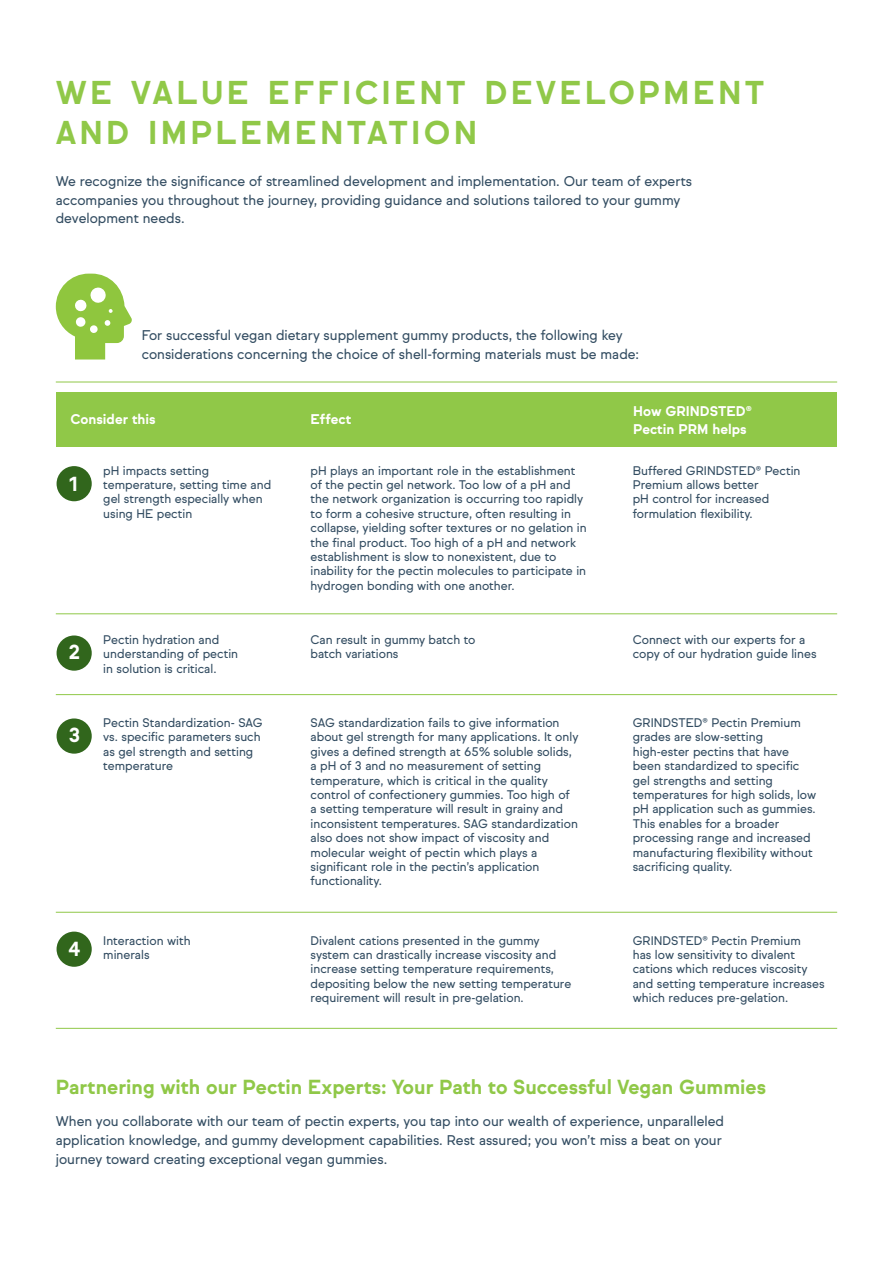
<style>
.page{position:relative;width:893px;height:1263px;background:#fff}
.page>*{position:absolute;margin:0;border:0;box-sizing:border-box;transform-origin:0 0}
.t1{font:700 31.65px/39.8px "Sul Sans";letter-spacing:.1em;color:#90c848}
.t2{font:700 19.5px "Sul Sans";color:#90c848}
.t3{font:700 19.5px "Sul Sans";color:#fff}
.t4{font:13.5px/18.6px "Sul Sans";color:#334d62}
.t5{font:700 13.5px/18.6px "Sul Sans";color:#fff}
.t6{font:12px/14.4px "Sul Sans";color:#334d62}
</style>
<div class="page">
<svg style="left:56px;top:274px;width:76px;height:85px"></svg>
<hr style="left:56px;top:382px;width:781px;height:1px;background:#90c848">
<hr style="left:56px;top:613px;width:781px;height:1px;background:#90c848">
<hr style="left:56px;top:694px;width:781px;height:1px;background:#90c848">
<hr style="left:56px;top:912px;width:781px;height:1px;background:#90c848">
<hr style="left:56px;top:1028px;width:781px;height:1px;background:#90c848">
<div style="left:57px;top:392px;width:780px;height:55px;background:#90c848"></div>
<div style="left:57px;top:466px;width:35px;height:35px;background:#31661c;border-radius:50%"></div>
<div style="left:57px;top:635px;width:35px;height:36px;background:#31661c;border-radius:50%"></div>
<div style="left:57px;top:718px;width:35px;height:36px;background:#31661c;border-radius:50%"></div>
<div style="left:57px;top:931px;width:35px;height:36px;background:#31661c;border-radius:50%"></div>
<h1 class="t1" style="left:56px;top:73px;width:710px">WE VALUE EFFICIENT DEVELOPMENT<br>AND IMPLEMENTATION</h1>
<p class="t4" style="left:56px;top:172px;width:638px">We recognize the significance of streamlined development and implementation. Our team of experts accompanies you throughout the journey, providing guidance and solutions tailored to your gummy development needs.</p>
<p class="t4" style="left:142px;top:326px;width:499px">For successful vegan dietary supplement gummy products, the following key considerations concerning the choice of shell-forming materials must be made:</p>
<p class="t5" style="left:70px;top:410px;width:87px">Consider this</p>
<p class="t5" style="left:311px;top:410px;width:42px">Effect</p>
<p class="t5" style="left:633px;top:402px;width:120px">How GRINDSTED®<br>Pectin PRM helps</p>
<h2 class="t3" style="left:69px;top:472px;width:11px">1</h2>
<p class="t6" style="left:311px;top:463px;width:278px">pH plays an important role in the establishment of the pectin gel network. Too low of a pH and the network organization is occurring too rapidly to form a cohesive structure, often resulting in collapse, yielding softer textures or no gelation in the final product. Too high of a pH and network establishment is slow to nonexistent, due to inability for the pectin molecules to participate in hydrogen bonding with one another.</p>
<p class="t6" style="left:633px;top:463px;width:169px">Buffered GRINDSTED® Pectin<br>Premium allows better<br>pH control for increased formulation flexibility.</p>
<p class="t6" style="left:103px;top:463px;width:169px">pH impacts setting temperature, setting time and gel strength especially when using HE pectin</p>
<h2 class="t3" style="left:69px;top:641px;width:13px">2</h2>
<h2 class="t3" style="left:69px;top:724px;width:13px">3</h2>
<p class="t6" style="left:103px;top:633px;width:136px">Pectin hydration and understanding of pectin in solution is critical.</p>
<p class="t6" style="left:103px;top:715px;width:161px">Pectin Standardization- SAG vs. specific parameters such as gel strength and setting temperature</p>
<h2 class="t3" style="left:68px;top:937px;width:14px">4</h2>
<p class="t6" style="left:103px;top:933px;width:89px">Interaction with minerals</p>
<p class="t6" style="left:311px;top:633px;width:166px">Can result in gummy batch to batch variations</p>
<p class="t6" style="left:311px;top:715px;width:269px">SAG standardization fails to give information about gel strength for many applications. It only gives a defined strength at 65% soluble solids, a pH of 3 and no measurement of setting temperature, which is critical in the quality control of confectionery gummies. Too high of a setting temperature will result in grainy and inconsistent temperatures. SAG standardization also does not show impact of viscosity and molecular weight of pectin which plays a significant role in the pectin’s application functionality.</p>
<p class="t6" style="left:311px;top:933px;width:262px">Divalent cations presented in the gummy system can drastically increase viscosity and increase setting temperature requirements, depositing below the new setting temperature requirement will result in pre-gelation.</p>
<p class="t6" style="left:633px;top:633px;width:185px">Connect with our experts for a copy of our hydration guide lines</p>
<p class="t6" style="left:633px;top:715px;width:185px">GRINDSTED® Pectin Premium grades are slow-setting high-ester pectins that have been standardized to specific gel strengths and setting temperatures for high solids, low pH application such as gummies.<br>This enables for a broader processing range and increased manufacturing flexibility without sacrificing quality.</p>
<p class="t6" style="left:633px;top:933px;width:193px">GRINDSTED® Pectin Premium<br>has low sensitivity to divalent cations which reduces viscosity and setting temperature increases which reduces pre-gelation.</p>
<h2 class="t2" style="left:56px;top:1075px;width:712px">Partnering with our Pectin Experts: Your Path to Successful Vegan Gummies</h2>
<p class="t4" style="left:56px;top:1112px;width:670px">When you collaborate with our team of pectin experts, you tap into our wealth of experience, unparalleled application knowledge, and gummy development capabilities. Rest assured; you won’t miss a beat on your journey toward creating exceptional vegan gummies.</p>
</div>
